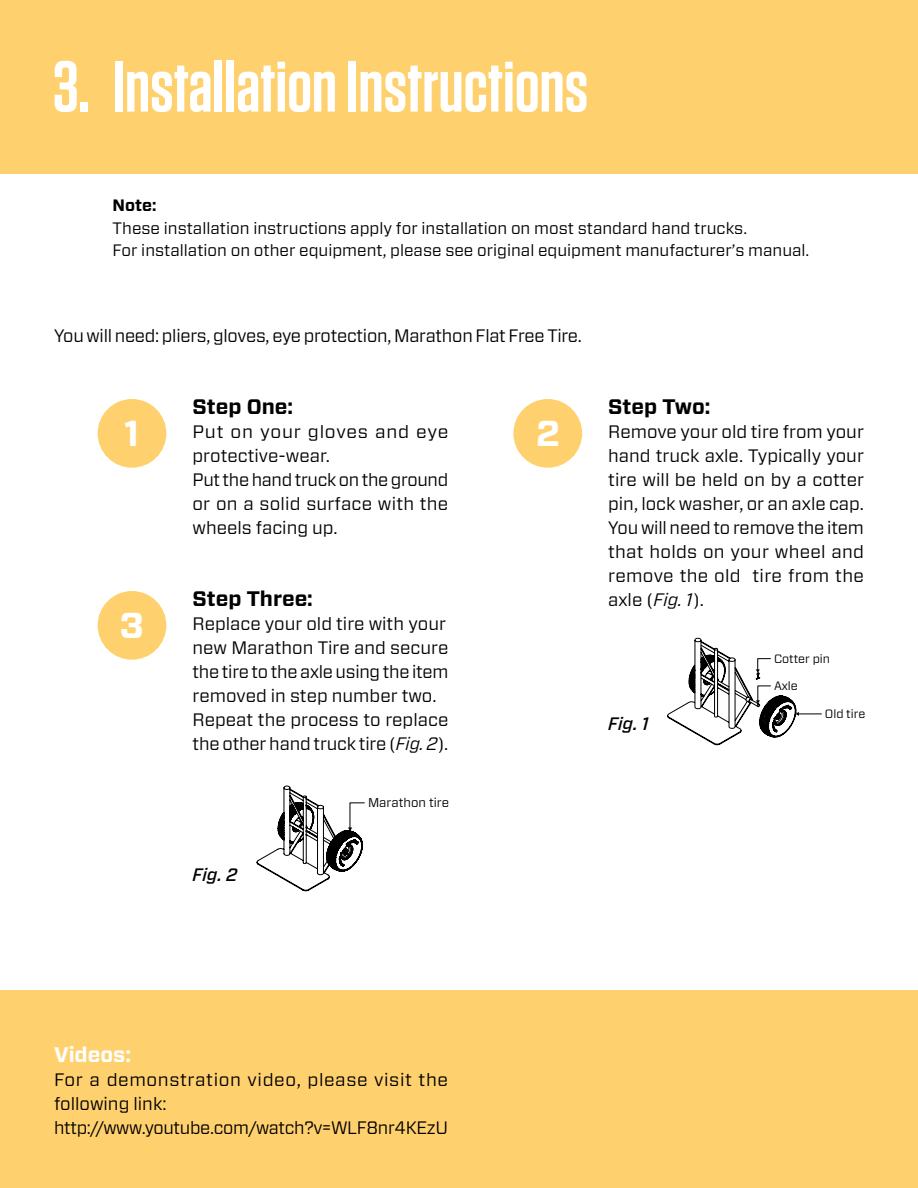
<style>
.page{position:relative;width:918px;height:1188px;background:#fff}
.page>*{position:absolute;margin:0;border:0;box-sizing:border-box;transform-origin:0 0}
.t1{font:600 72px "Tungsten";color:#fff}
.t2{font:700 36px "Forza";color:#fff}
.t3{font:700 21px "Forza";color:#000}
.t4{font:700 21px "Forza";color:#fff}
.t5{font:18px/24px "Forza";color:#000}
.t6{font:italic 500 18px "Forza";color:#000}
.t7{font:16.5px/22.5px "Forza";color:#000}
.t8{font:700 16.5px "Forza";color:#000}
.t9{font:12.75px "Forza";color:#000}
.t10{font:12.15px "Forza";color:#000}
.s1{font-style:italic}
</style>
<div class="page">
<div style="left:0;top:0;width:918px;height:174px;background:#ffd16e"></div>
<div style="left:98px;top:399px;width:68px;height:69px;background:#ffd16e;border-radius:50%"></div>
<div style="left:513px;top:399px;width:69px;height:69px;background:#ffd16e;border-radius:50%"></div>
<div style="left:98px;top:591px;width:68px;height:69px;background:#ffd16e;border-radius:50%"></div>
<svg style="left:667px;top:638px;width:154px;height:107px"></svg>
<svg style="left:257px;top:786px;width:108px;height:105px"></svg>
<div style="left:0;top:990px;width:918px;height:198px;background:#ffd16e"></div>
<h1 class="t1" style="left:53px;top:49px;width:537px">3. Installation Instructions</h1>
<p class="t8" style="left:113px;top:194px;width:45px">Note:</p>
<p class="t7" style="left:113px;top:216px;width:698px">These installation instructions apply for installation on most standard hand trucks.<br>For installation on other equipment, please see original equipment manufacturer’s manual.</p>
<p class="t5" style="left:54px;top:323px;width:529px">You will need: pliers, gloves, eye protection, Marathon Flat Free Tire.</p>
<p class="t3" style="left:193px;top:393px;width:102px">Step One:</p>
<p class="t5" style="left:193px;top:419px;width:257px">Put on your gloves and eye protective-wear.<br>Put the hand truck on the ground or on a solid surface with the wheels facing up.</p>
<h2 class="t2" style="left:125px;top:410px;width:16px">1</h2>
<h2 class="t2" style="left:536px;top:410px;width:26px">2</h2>
<h2 class="t2" style="left:120px;top:602px;width:26px">3</h2>
<p class="t3" style="left:193px;top:585px;width:122px">Step Three:</p>
<p class="t5" style="left:193px;top:611px;width:257px">Replace your old tire with your new Marathon Tire and secure the tire to the axle using the item removed in step number two.<br>Repeat the process to replace the other hand truck tire (<span class="s1">Fig. 2</span>).</p>
<p class="t6" style="left:193px;top:863px;width:46px">Fig. 2</p>
<p class="t9" style="left:368px;top:794px;width:83px">Marathon tire</p>
<p class="t3" style="left:608px;top:393px;width:104px">Step Two:</p>
<p class="t5" style="left:608px;top:419px;width:258px;text-align:justify">Remove your old tire from your hand truck axle. Typically your tire will be held on by a cotter pin, lock washer, or an axle cap.<br>You will need to remove the item that holds on your wheel and remove the old tire from the axle (<span class="s1">Fig. 1</span>).</p>
<p class="t10" style="left:774px;top:650px;width:58px">Cotter pin</p>
<p class="t6" style="left:608px;top:712px;width:42px">Fig. 1</p>
<p class="t10" style="left:774px;top:678px;width:25px">Axle</p>
<p class="t10" style="left:825px;top:705px;width:42px">Old tire</p>
<p class="t4" style="left:54px;top:1041px;width:78px">Videos:</p>
<p class="t5" style="left:54px;top:1067px;width:396px">For a demonstration video, please visit the following link: http://www.youtube.com/watch?v=WLF8nr4KEzU</p>
</div>
